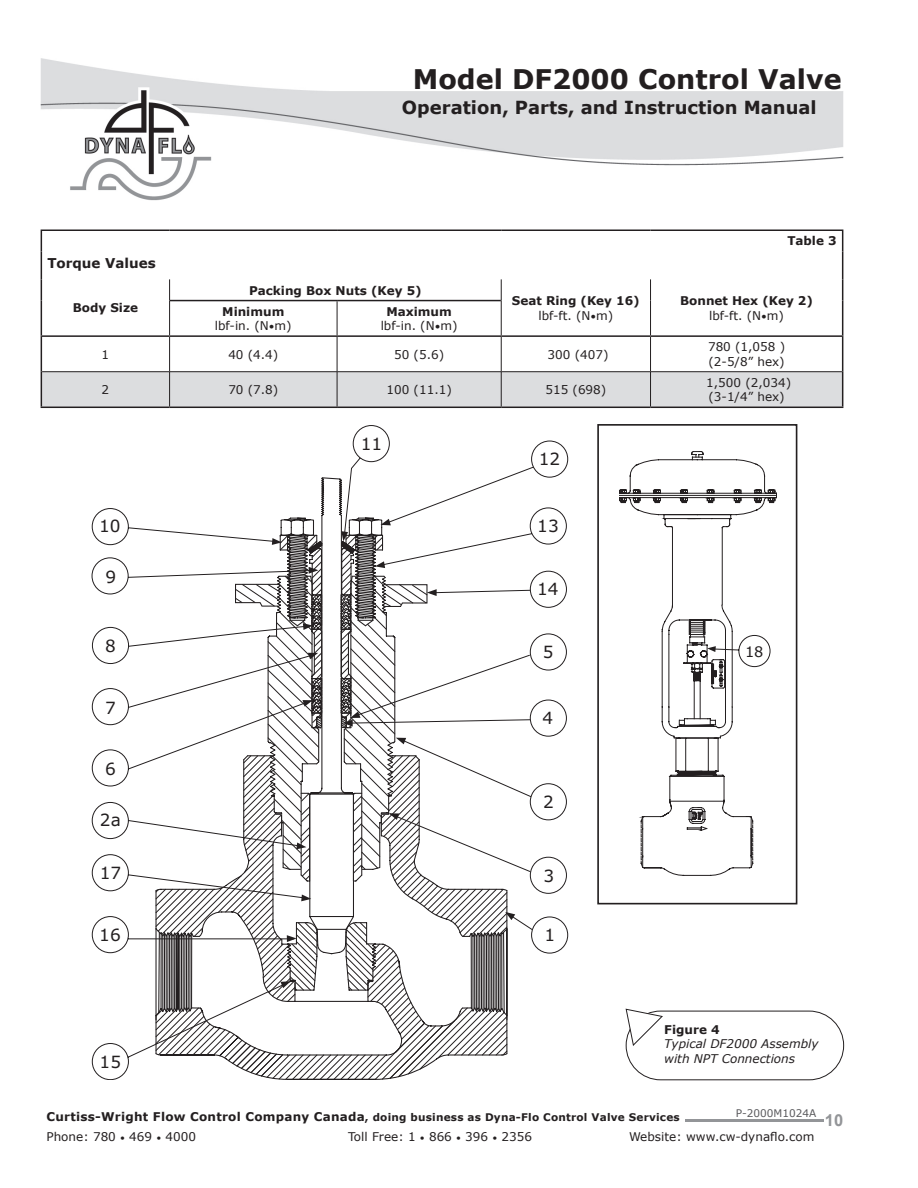
<style>
.page{position:relative;width:918px;height:1188px;background:#fff}
.page>*{position:absolute;margin:0;border:0;box-sizing:border-box;transform-origin:0 0}
.t1{font:700 27px "Verdana";color:#231f20}
.t2{font:700 18px "Verdana";color:#231f20}
.t3{font:16.95px "Verdana";color:#231f20}
.t4{font:700 16.5px "Arial";color:#939598}
.t5{font:14.55px "Verdana";color:#231f20}
.t6{font:700 13.5px "Verdana";color:#231f20}
.t7{font:12px/14.4px "Verdana";color:#231f20}
.t8{font:700 12px/14.4px "Verdana";color:#231f20;text-align:center}
.t9{font:italic 12px/14.4px "Verdana";color:#231f20}
.t10{font:700 10.5px "Verdana";letter-spacing:.02em;color:#231f20}
.t11{font:10.5px "Verdana";color:#5a5a5d}
.s1{font-weight:400}
.s2{font-weight:400;font-size:10.5px}
.s3{font-size:10.5px}
.s4{font-weight:700}
.s5{font-size:12px}
.s6{font-size:9px}
</style>
<div class="page">
<hr style="left:685px;top:1120px;width:139px;height:2px;background:#939598">
<img style="left:41px;top:58px;width:803px;height:143px">
<div style="left:42px;top:372px;width:800px;height:35px;background:#dcdddf"></div>
<hr style="left:41px;top:230px;width:129px;height:1px;background:#231f20">
<hr style="left:170px;top:230px;width:167px;height:1px;background:#231f20">
<hr style="left:337px;top:230px;width:164px;height:1px;background:#231f20">
<hr style="left:501px;top:230px;width:150px;height:1px;background:#231f20">
<hr style="left:651px;top:230px;width:192px;height:1px;background:#231f20">
<svg style="left:41px;top:231px;width:1px;height:70px"></svg>
<svg style="left:842px;top:231px;width:1px;height:70px"></svg>
<hr style="left:41px;top:301px;width:1px;height:34px;background:#231f20">
<hr style="left:170px;top:300px;width:167px;height:1px;background:#231f20">
<hr style="left:337px;top:300px;width:164px;height:1px;background:#231f20">
<hr style="left:842px;top:301px;width:1px;height:34px;background:#231f20">
<hr style="left:41px;top:335px;width:129px;height:2px;background:#231f20">
<hr style="left:41px;top:337px;width:1px;height:35px;background:#231f20">
<hr style="left:170px;top:335px;width:167px;height:2px;background:#231f20">
<hr style="left:337px;top:335px;width:164px;height:2px;background:#231f20">
<hr style="left:501px;top:335px;width:150px;height:2px;background:#231f20">
<hr style="left:651px;top:335px;width:192px;height:2px;background:#231f20">
<hr style="left:842px;top:337px;width:1px;height:35px;background:#231f20">
<hr style="left:41px;top:372px;width:1px;height:35px;background:#231f20">
<hr style="left:842px;top:372px;width:1px;height:35px;background:#231f20">
<hr style="left:41px;top:407px;width:129px;height:1px;background:#231f20">
<hr style="left:170px;top:407px;width:167px;height:1px;background:#231f20">
<hr style="left:337px;top:407px;width:164px;height:1px;background:#231f20">
<hr style="left:501px;top:407px;width:150px;height:1px;background:#231f20">
<hr style="left:651px;top:407px;width:192px;height:1px;background:#231f20">
<svg style="left:169px;top:279px;width:1px;height:22px"></svg>
<svg style="left:501px;top:279px;width:1px;height:22px"></svg>
<svg style="left:650px;top:279px;width:1px;height:22px"></svg>
<hr style="left:169px;top:301px;width:1px;height:34px;background:#231f20">
<hr style="left:337px;top:301px;width:1px;height:34px;background:#231f20">
<hr style="left:501px;top:301px;width:1px;height:34px;background:#231f20">
<hr style="left:650px;top:301px;width:1px;height:34px;background:#231f20">
<hr style="left:169px;top:337px;width:1px;height:35px;background:#231f20">
<hr style="left:337px;top:337px;width:1px;height:35px;background:#231f20">
<hr style="left:501px;top:337px;width:1px;height:35px;background:#231f20">
<hr style="left:650px;top:337px;width:1px;height:35px;background:#231f20">
<hr style="left:169px;top:372px;width:1px;height:35px;background:#231f20">
<hr style="left:337px;top:372px;width:1px;height:35px;background:#231f20">
<hr style="left:501px;top:372px;width:1px;height:35px;background:#231f20">
<hr style="left:650px;top:372px;width:1px;height:35px;background:#231f20">
<hr style="left:42px;top:371px;width:128px;height:1px;background:#231f20">
<hr style="left:170px;top:371px;width:167px;height:1px;background:#231f20">
<hr style="left:337px;top:371px;width:164px;height:1px;background:#231f20">
<hr style="left:501px;top:371px;width:150px;height:1px;background:#231f20">
<hr style="left:651px;top:371px;width:191px;height:1px;background:#231f20">
<div style="left:626px;top:1011px;width:218px;height:69px;border:1px solid #231f20;border-radius:34px"></div>
<svg style="left:626px;top:1009px;width:37px;height:37px"></svg>
<svg style="left:92px;top:425px;width:476px;height:655px"></svg>
<svg style="left:92px;top:557px;width:441px;height:374px"></svg>
<svg style="left:156px;top:476px;width:359px;height:604px"></svg>
<svg style="left:643px;top:451px;width:111px;height:425px"></svg>
<svg style="left:639px;top:738px;width:114px;height:130px"></svg>
<svg style="left:620px;top:457px;width:157px;height:281px"></svg>
<div style="left:597px;top:424px;width:200px;height:480px;border:2px solid #231f20"></div>
<h1 class="t1" style="left:413px;top:60px;width:430px">Model DF2000 Control Valve</h1>
<h2 class="t2" style="left:402px;top:95px;width:416px">Operation, Parts, and Instruction Manual</h2>
<p class="t6" style="left:47px;top:253px;width:110px">Torque Values</p>
<p class="t8" style="left:73px;top:301px;width:67px">Body Size</p>
<p class="t8" style="left:787px;top:234px;width:51px">Table 3</p>
<p class="t8" style="left:249px;top:283px;width:174px">Packing Box Nuts (Key 5)</p>
<p class="t8" style="left:512px;top:293px;width:129px">Seat Ring (Key 16) <span class="s1">lbf-ft. (N</span><span class="s2">•</span><span class="s1">m)</span></p>
<p class="t8" style="left:680px;top:293px;width:134px">Bonnet Hex (Key 2)</p>
<p class="t8" style="left:222px;top:304px;width:64px">Minimum</p>
<p class="t7" style="left:709px;top:308px;width:76px">lbf-ft. (N<span class="s3">•</span>m)</p>
<p class="t7" style="left:215px;top:318px;width:78px">lbf-in. (N<span class="s3">•</span>m)</p>
<p class="t7" style="left:381px;top:304px;width:78px;text-align:center"><span class="s4">Maximum </span>lbf-in. (N<span class="s3">•</span>m)</p>
<p class="t7" style="left:102px;top:347px;width:9px">1</p>
<p class="t7" style="left:228px;top:347px;width:52px">40 (4.4)</p>
<p class="t7" style="left:394px;top:347px;width:52px">50 (5.6)</p>
<p class="t7" style="left:548px;top:347px;width:62px">300 (407)</p>
<p class="t7" style="left:708px;top:340px;width:79px">780 (1,058 ) (2-5/8” hex)</p>
<p class="t7" style="left:102px;top:382px;width:9px">2</p>
<p class="t7" style="left:228px;top:382px;width:52px">70 (7.8)</p>
<p class="t7" style="left:387px;top:382px;width:67px">100 (11.1)</p>
<p class="t7" style="left:545px;top:382px;width:62px">515 (698)</p>
<p class="t7" style="left:706px;top:375px;width:86px">1,500 (2,034) (3-1/4” hex)</p>
<h3 class="t3" style="left:99px;top:515px;width:23px">10</h3>
<h3 class="t3" style="left:105px;top:566px;width:12px">9</h3>
<h3 class="t3" style="left:105px;top:635px;width:12px">8</h3>
<h3 class="t3" style="left:105px;top:697px;width:12px">7</h3>
<h3 class="t3" style="left:105px;top:758px;width:12px">6</h3>
<h3 class="t3" style="left:100px;top:809px;width:22px">2a</h3>
<h3 class="t3" style="left:100px;top:862px;width:23px">17</h3>
<h3 class="t3" style="left:99px;top:924px;width:23px">16</h3>
<h3 class="t3" style="left:100px;top:1051px;width:23px">15</h3>
<h3 class="t3" style="left:361px;top:433px;width:23px">11</h3>
<h3 class="t3" style="left:539px;top:448px;width:23px">12</h3>
<h3 class="t3" style="left:537px;top:515px;width:23px">13</h3>
<h3 class="t3" style="left:537px;top:578px;width:23px">14</h3>
<h3 class="t3" style="left:543px;top:642px;width:12px">5</h3>
<h3 class="t3" style="left:542px;top:707px;width:12px">4</h3>
<h3 class="t3" style="left:543px;top:791px;width:12px">2</h3>
<h3 class="t3" style="left:543px;top:865px;width:12px">3</h3>
<h3 class="t3" style="left:544px;top:924px;width:12px">1</h3>
<p class="t5" style="left:745px;top:642px;width:20px">18</p>
<p class="t8" style="left:664px;top:1022px;width:57px">Figure 4</p>
<p class="t9" style="left:664px;top:1037px;width:156px">Typical DF2000 Assembly with NPT Connections</p>
<p class="t11" style="left:736px;top:1106px;width:82px">P-2000M1024A</p>
<p class="t10" style="left:46px;top:1110px;width:635px"><span class="s5">Curtiss-Wright Flow Control Company Canada</span>, doing business as Dyna-Flo Control Valve Services</p>
<p class="t7" style="left:46px;top:1129px;width:151px">Phone: 780 <span class="s6">•</span> 469 <span class="s6">•</span> 4000</p>
<p class="t7" style="left:348px;top:1129px;width:185px">Toll Free: 1 <span class="s6">•</span> 866 <span class="s6">•</span> 396 <span class="s6">•</span> 2356</p>
<p class="t7" style="left:629px;top:1129px;width:187px">Website: www.cw-dynaflo.com</p>
<h3 class="t4" style="left:825px;top:1108px;width:20px">10</h3>
</div>
